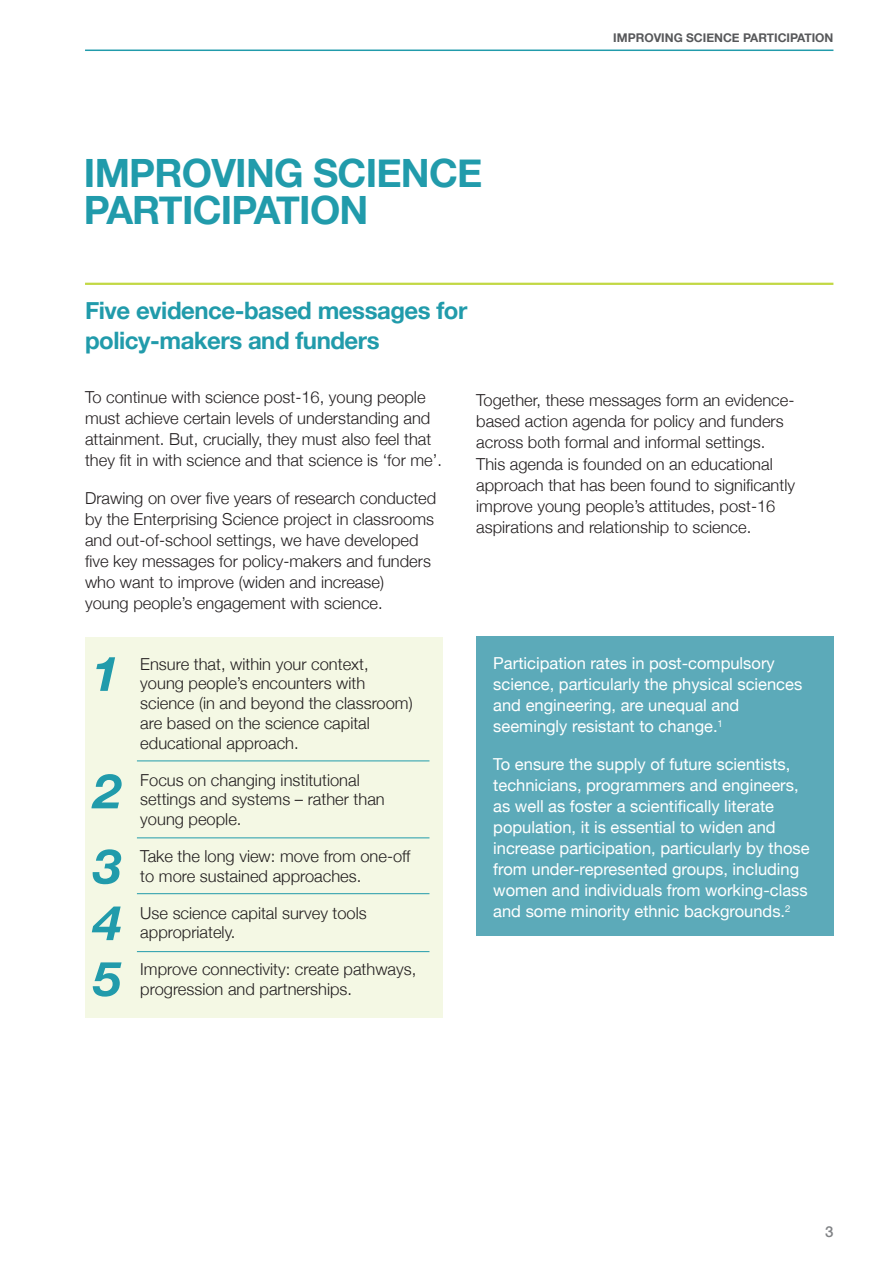
<style>
.page{position:relative;width:893px;height:1263px;background:#fff}
.page>*{position:absolute;margin:0;border:0;box-sizing:border-box;transform-origin:0 0}
.Chapter_head{font:italic 700 48px "Helvetica Neue";color:#219bab;scale:1.05 1}
.t1{font:700 39px/37.5px "Helvetica Neue";letter-spacing:-.02em;color:#219bab}
.Xhead_text{font:700 24px/30px "Helvetica Neue";letter-spacing:-.02em;color:#219bab}
.Body{font:300 16.5px/21px "Helvetica Neue";color:#231f20}
.Body-2{font:16.5px/21px "Helvetica Neue";color:#fff}
.t2{font:500 15px "Helvetica Neue";color:#808285}
.t3{font:700 12px "Helvetica Neue";color:#57585a}
</style>
<div class="page">
<div style="left:85px;top:637px;width:357px;height:380px;background:#f4f8e4"></div>
<hr style="left:137px;top:760px;width:292px;height:1px;background:#219bab">
<hr style="left:137px;top:837px;width:292px;height:1px;background:#219bab">
<hr style="left:137px;top:893px;width:292px;height:1px;background:#219bab">
<hr style="left:137px;top:951px;width:292px;height:1px;background:#219bab">
<hr style="left:85px;top:50px;width:748px;height:1px;background:#219bab">
<hr style="left:85px;top:283px;width:748px;height:2px;background:#c2d844">
<div style="left:476px;top:637px;width:357px;height:299px;background:#5caab9"></div>
<p class="t1" style="left:84px;top:153px;width:400px">IMPROVING SCIENCE<br>PARTICIPATION</p>
<p class="t3" style="left:613px;top:30px;width:222px">IMPROVING SCIENCE PARTICIPATION</p>
<p class="Xhead_text" style="left:85px;top:295px;width:384px">Five evidence-based messages for policy-makers and funders</p>
<p class="Body" style="left:85px;top:387px;width:358px">To continue with science post-16, young people must achieve certain levels of understanding and attainment. But, crucially, they must also feel that they fit in with science and that science is ‘for me’.</p>
<p class="Body" style="left:85px;top:488px;width:353px">Drawing on over five years of research conducted by the Enterprising Science project in classrooms and out-of-school settings, we have developed five key messages for policy-makers and funders who want to improve (widen and increase)<br>young people’s engagement with science.</p>
<p class="Body" style="left:476px;top:390px;width:320px">Together, these messages form an evidence&shy;based action agenda for policy and funders across both formal and informal settings.<br>This agenda is founded on an educational approach that has been found to significantly improve young people’s attitudes, post-16 aspirations and relationship to science.</p>
<p class="Chapter_head" style="left:91px;top:644px;width:28px">1</p>
<p class="Chapter_head" style="left:94px;top:761px;width:28px">2</p>
<p class="Chapter_head" style="left:94px;top:837px;width:28px">3</p>
<p class="Chapter_head" style="left:94px;top:893px;width:28px">4</p>
<p class="Chapter_head" style="left:94px;top:949px;width:28px">5</p>
<p class="Body" style="left:140px;top:653px;width:274px;line-height:19.8px">Ensure that, within your context, young people’s encounters with science (in and beyond the classroom) are based on the science capital educational approach.</p>
<p class="Body" style="left:140px;top:769px;width:246px;line-height:19.8px">Focus on changing institutional settings and systems – rather than young people.</p>
<p class="Body" style="left:140px;top:846px;width:272px;line-height:19.8px">Take the long view: move from one-off to more sustained approaches.</p>
<p class="Body" style="left:140px;top:902px;width:228px;line-height:19.8px">Use science capital survey tools appropriately.</p>
<p class="Body" style="left:140px;top:959px;width:278px;line-height:19.8px">Improve connectivity: create pathways, progression and partnerships.</p>
<p class="Body-2" style="left:493px;top:653px;width:310px">Participation rates in post-compulsory science, particularly the physical sciences and engineering, are unequal and seemingly resistant to change.<sup>1</sup></p>
<p class="Body-2" style="left:493px;top:754px;width:318px">To ensure the supply of future scientists, technicians, programmers and engineers, as well as foster a scientifically literate population, it is essential to widen and increase participation, particularly by those from under-represented groups, including women and individuals from working-class and some minority ethnic backgrounds.<sup>2</sup></p>
<p class="t2" style="left:825px;top:1223px;width:10px">3</p>
</div>
